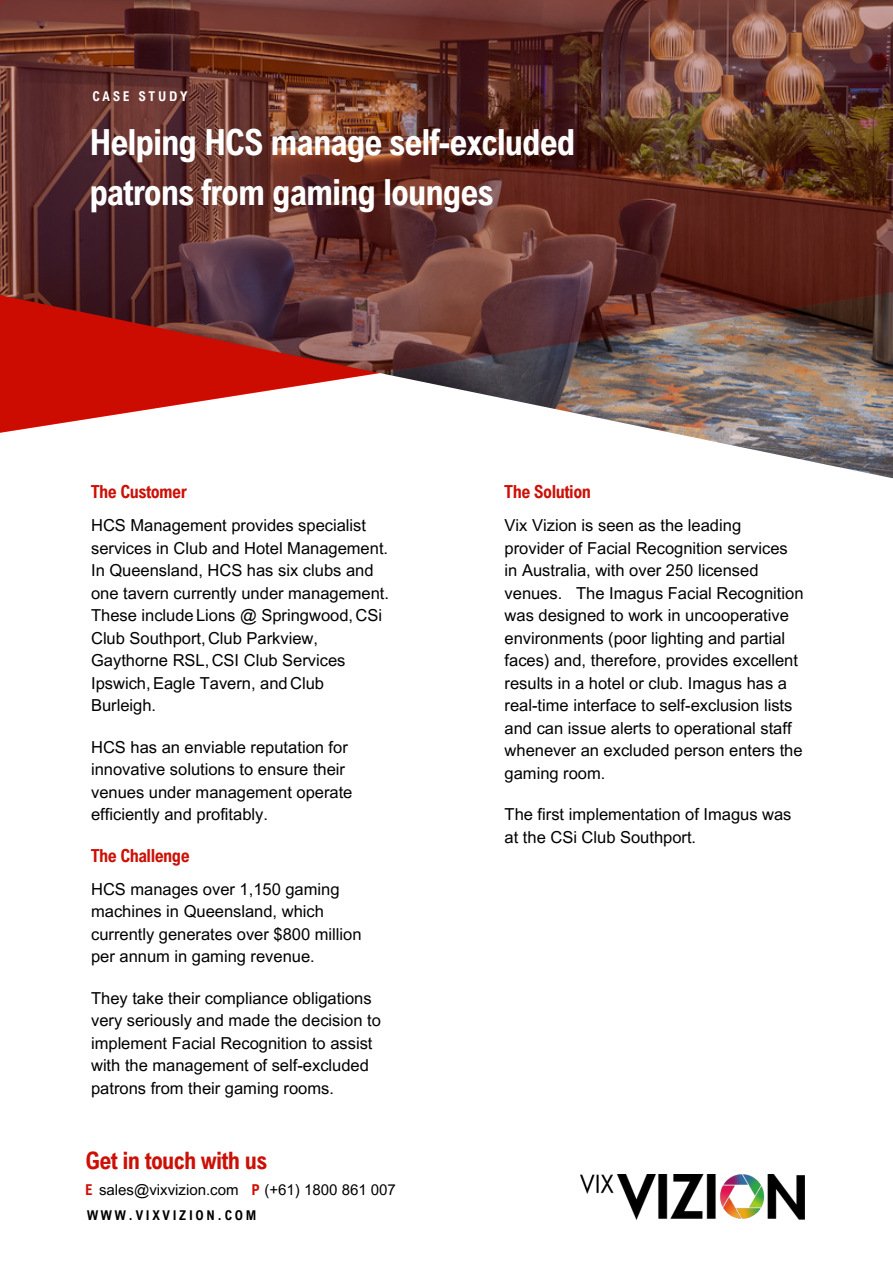
<style>
.page{position:relative;width:893px;height:1264px;background:#fff}
.page>*{position:absolute;margin:0;border:0;box-sizing:border-box;transform-origin:0 0}
.t1{font:700 36px/49.5px "Arial Nova Cond";letter-spacing:-.03em;color:#fff}
.t2{font:700 24px "Arial Nova Cond";letter-spacing:-.03em;color:#cc1006}
.t3{font:700 18px "Arial Nova Cond";letter-spacing:-.03em;color:#cc1006}
.t4{font:16.5px/22.5px "Arial MT Pro";color:#000}
.t5{font:15px "Arial MT Pro";color:#000}
.t6{font:700 13.5px "Arial Nova Cond";letter-spacing:.2em;color:#000}
.t7{font:700 13.5px "Arial Nova Cond";letter-spacing:.2em;color:#fff}
.s1{font-family:"Arial Nova Cond";font-weight:700;color:#cc1006}
</style>
<div class="page">
<img style="left:687px;top:436px;width:205px;height:42px">
<img style="left:580px;top:1174px;width:224px;height:45px">
<img style="left:0;top:0;width:892px;height:433px">
<p class="t7" style="left:92px;top:88px;width:97px">CASE STUDY</p>
<p class="t1" style="left:89px;top:117px;width:487px">Helping HCS manage self-excluded patrons from gaming lounges</p>
<p class="t3" style="left:91px;top:481px;width:97px">The Customer</p>
<p class="t4" style="left:91px;top:516px;width:298px">HCS Management provides specialist services in Club and Hotel Management.</p>
<p class="t4" style="left:91px;top:561px;width:284px">In Queensland, HCS has six clubs and</p>
<p class="t4" style="left:91px;top:583px;width:299px">one tavern currently under management.</p>
<p class="t4" style="left:91px;top:606px;width:292px">These include Lions @ Springwood,CSi<br>Club Southport,Club Parkview,<br>Gaythorne RSL,CSI Club Services<br>Ipswich,Eagle Tavern, andClub<br>Burleigh.</p>
<p class="t4" style="left:91px;top:737px;width:263px">HCS has an enviable reputation for innovative solutions to ensure their venues under management operate efficiently and profitably.</p>
<p class="t3" style="left:91px;top:844px;width:100px">The Challenge</p>
<p class="t4" style="left:91px;top:879px;width:272px">HCS manages over 1,150 gaming machines in Queensland, which currently generates over $800 million per annum in gaming revenue.</p>
<p class="t4" style="left:91px;top:988px;width:291px">They take their compliance obligations very seriously and made the decision to implement Facial Recognition to assist with the management of self-excluded patrons from their gaming rooms.</p>
<p class="t2" style="left:85px;top:1145px;width:183px">Get in touch with us</p>
<p class="t5" style="left:85px;top:1184px;width:155px"><span class="s1">E</span> sales@vixvizion.com</p>
<p class="t5" style="left:251px;top:1184px;width:146px"><span class="s1">P</span> (+61) 1800 861 007</p>
<p class="t6" style="left:87px;top:1206px;width:171px">WWW.VIXVIZION.COM</p>
<p class="t3" style="left:504px;top:481px;width:88px">The Solution</p>
<p class="t4" style="left:504px;top:516px;width:300px">Vix Vizion is seen as the leading provider of Facial Recognition services in Australia, with over 250 licensed venues. The Imagus Facial Recognition was designed to work in uncooperative environments (poor lighting and partial faces) and, therefore, provides excellent results in a hotel or club. Imagus has a real-time interface to self-exclusion lists and can issue alerts to operational staff whenever an excluded person enters the gaming room.</p>
<p class="t4" style="left:504px;top:805px;width:288px">The first implementation of Imagus was at the CSi Club Southport.</p>
</div>
